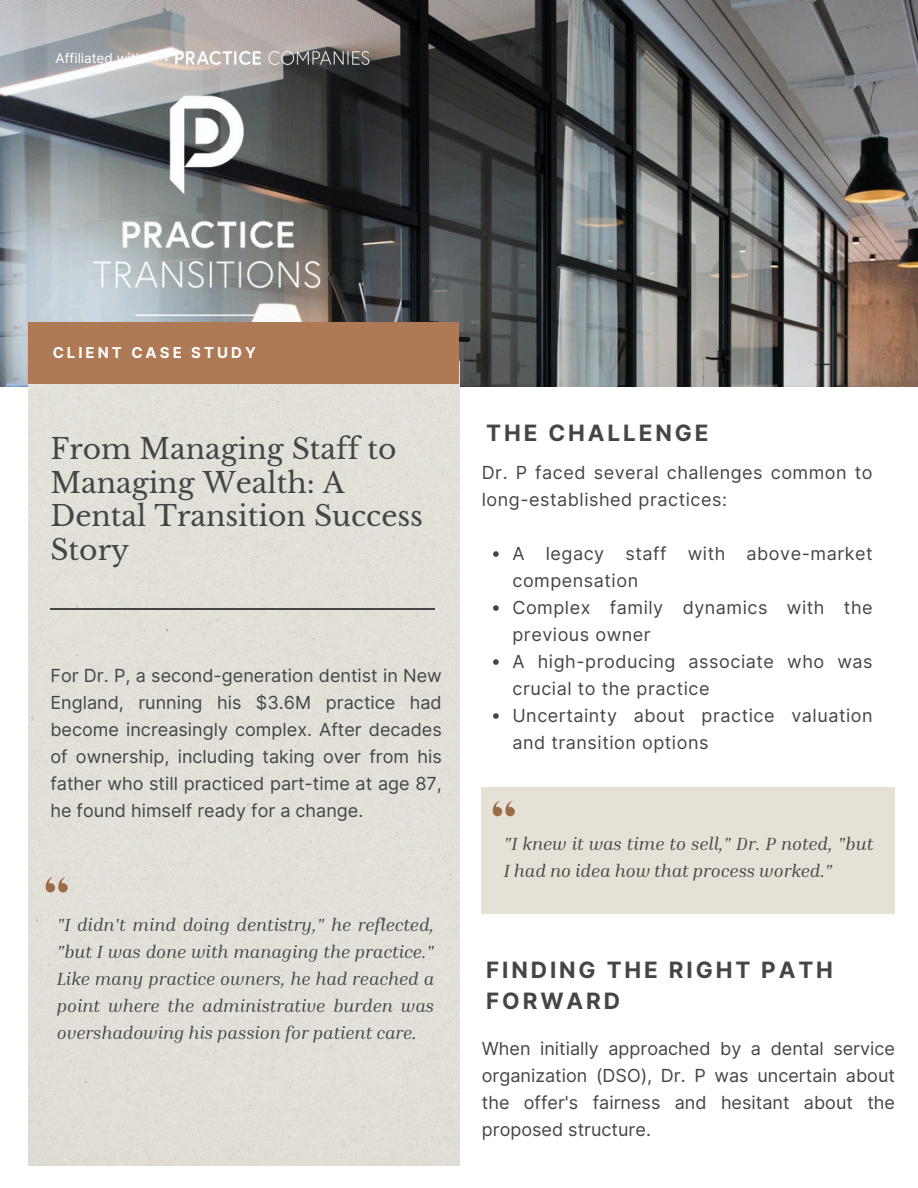
<style>
.page{position:relative;width:918px;height:1188px;background:#fff}
.page>*{position:absolute;margin:0;border:0;box-sizing:border-box;transform-origin:0 0}
.t1{font:28.2px/33.8px "Libre Baskerville";color:#454545}
.t2{font:700 22.5px/31.5px "Inter";letter-spacing:.125em;color:#454545}
.t3{font:18px/27px "Inter";letter-spacing:.03em;color:#454545}
.t4{font:italic 18px/27px "Inria Serif";color:#454545;text-align:justify}
.t5{font:700 15px "Inter";letter-spacing:.2em;color:#fff}
.t6{font:13.5px "Inter";color:#fff}
</style>
<div class="page">
<img style="left:0;top:0;width:918px;height:387px">
<img style="left:88px;top:92px;width:238px;height:228px">
<div style="left:29px;top:384px;width:430px;height:782px;background:#e2dfd8"></div>
<div style="left:29px;top:322px;width:430px;height:62px;background:#ae7a56"></div>
<svg style="left:50px;top:609px;width:384px;height:1px"></svg>
<img style="left:151px;top:50px;width:219px;height:17px">
<svg style="left:493px;top:551px;width:6px;height:6px"></svg>
<svg style="left:493px;top:605px;width:6px;height:6px"></svg>
<svg style="left:493px;top:659px;width:6px;height:6px"></svg>
<svg style="left:493px;top:713px;width:6px;height:6px"></svg>
<svg style="left:46px;top:877px;width:22px;height:15px"></svg>
<div style="left:482px;top:787px;width:413px;height:126px;background:#e5e1d6"></div>
<svg style="left:493px;top:801px;width:22px;height:15px"></svg>
<p class="t6" style="left:56px;top:50px;width:90px">Affiliated with</p>
<p class="t5" style="left:53px;top:344px;width:205px">CLIENT CASE STUDY</p>
<p class="t1" style="left:50px;top:432px;width:374px">From Managing Staff to<br>Managing Wealth: A<br>Dental Transition Success<br>Story</p>
<p class="t3" style="left:50px;top:662px;width:393px;text-align:justify">For Dr. P, a second-generation dentist in New England, running his $3.6M practice had become increasingly complex. After decades of ownership, including taking over from his father who still practiced part-time at age 87, he found himself ready for a change.</p>
<h3 class="t4" style="left:57px;top:911px;width:379px">"I didn't mind doing dentistry," he reflected, "but I was done with managing the practice." Like many practice owners, he had reached a point where the administrative burden was overshadowing his passion for patient care.</h3>
<h4 class="t2" style="left:486px;top:417px;width:224px">THE CHALLENGE</h4>
<p class="t3" style="left:482px;top:459px;width:392px">Dr. P faced several challenges common to long-established practices:</p>
<h1 class="t3" style="left:512px;top:540px;width:362px">A legacy staff with above-market compensation</h1>
<p class="t3" style="left:512px;top:594px;width:362px">Complex family dynamics with the previous owner</p>
<h3 class="t3" style="left:512px;top:648px;width:362px">A high-producing associate who was crucial to the practice</h3>
<p class="t3" style="left:512px;top:702px;width:362px">Uncertainty about practice valuation and transition options</p>
<h2 class="t4" style="left:504px;top:830px;width:371px">"I knew it was time to sell," Dr. P noted, "but<br>I had no idea how that process worked."</h2>
<h3 class="t2" style="left:486px;top:954px;width:348px">FINDING THE RIGHT PATH<br>FORWARD</h3>
<p class="t3" style="left:482px;top:1035px;width:415px;text-align:justify">When initially approached by a dental service organization (DSO), Dr. P was uncertain about the offer's fairness and hesitant about the proposed structure.</p>
</div>
